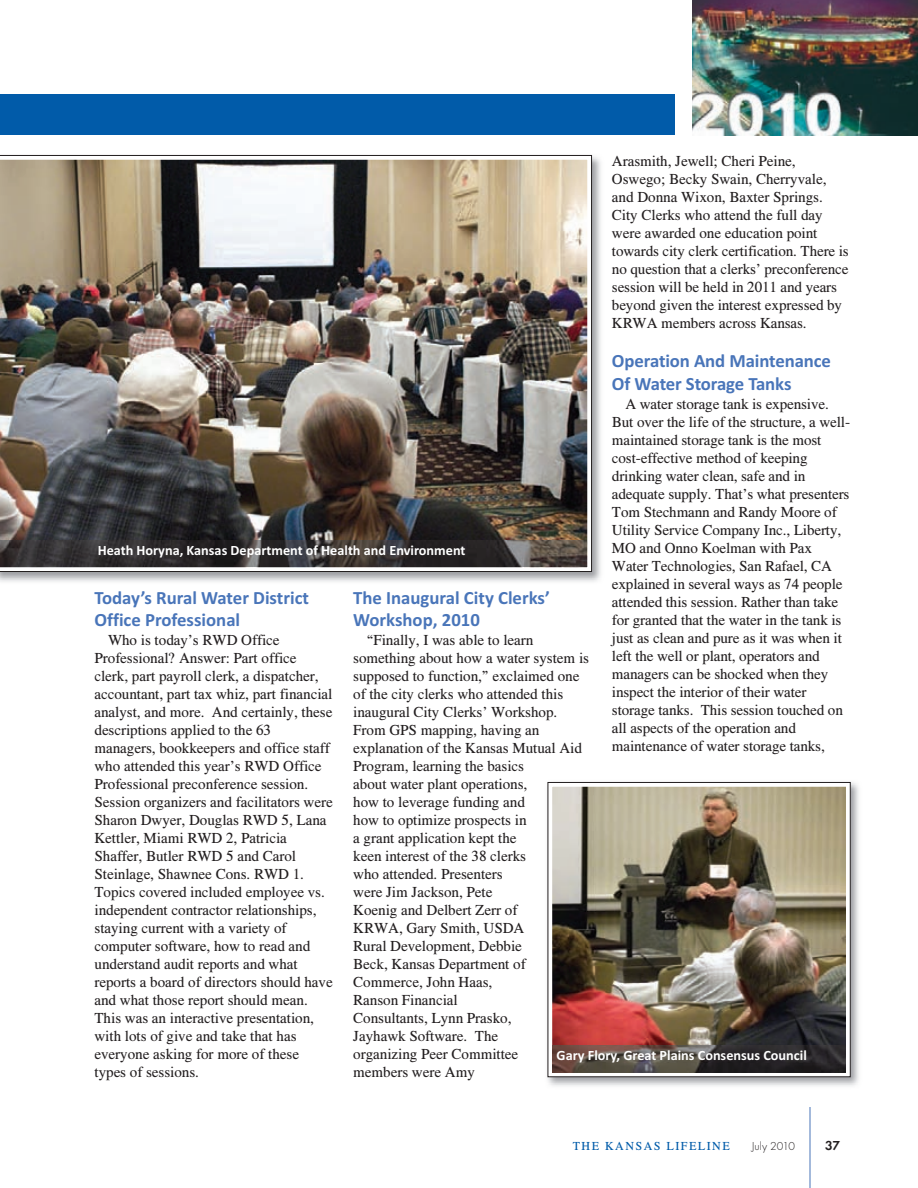
<style>
.page{position:relative;width:918px;height:1188px;background:#fff}
.page>*{position:absolute;margin:0;border:0;box-sizing:border-box;transform-origin:0 0}
.t1{font:700 18.75px/22.5px "Calibri";color:#4975b9}
.t2{font:15px/18px "Times CSATT";color:#231f20}
.t3{font:700 14.25px "Calibri";color:#fff}
.t4{font:600 13.5px "Futura T";color:#231f20}
.t5{font:12px "Times CSATT";letter-spacing:.125em;color:#015ba9}
.t6{font:300 12px "Futura T";color:#231f20}
</style>
<div class="page">
<hr style="left:810px;top:1107px;width:1px;height:81px;background:#4975b9">
<div style="left:0;top:94px;width:675px;height:41px;background:#015ba9"></div>
<img style="left:692px;top:0;width:226px;height:135px">
<img style="left:547px;top:781px;width:312px;height:305px">
<img style="left:553px;top:787px;width:292px;height:258px">
<div style="left:548px;top:782px;width:302px;height:295px;border:4px solid #fff"></div>
<img style="left:552px;top:1045px;width:294px;height:27px">
<img style="left:0;top:154px;width:601px;height:428px">
<img style="left:1px;top:155px;width:591px;height:417px">
<img style="left:1px;top:540px;width:586px;height:27px">
<hr style="left:0;top:148px;width:1px;height:429px;background:#fff">
<p class="t2" style="left:612px;top:153px;width:238px">Arasmith, Jewell; Cheri Peine, Oswego; Becky Swain, Cherryvale, and Donna Wixon, Baxter Springs.<br>City Clerks who attend the full day were awarded one education point towards city clerk certification. There is no question that a clerks’ preconference session will be held in 2011 and years beyond given the interest expressed by KRWA members across Kansas.</p>
<p class="t1" style="left:612px;top:351px;width:221px">Operation And Maintenance<br>Of Water Storage Tanks</p>
<p class="t2" style="left:612px;top:396px;width:240px;text-indent:14px">A water storage tank is expensive.<br>But over the life of the structure, a well&shy;maintained storage tank is the most cost-effective method of keeping drinking water clean, safe and in adequate supply. That’s what presenters Tom Stechmann and Randy Moore of Utility Service Company Inc., Liberty, MO and Onno Koelman with Pax Water Technologies, San Rafael, CA explained in several ways as 74 people attended this session. Rather than take for granted that the water in the tank is just as clean and pure as it was when it left the well or plant, operators and managers can be shocked when they inspect the interior of their water storage tanks. This session touched on all aspects of the operation and maintenance of water storage tanks,</p>
<p class="t3" style="left:98px;top:546px;width:369px">Heath Horyna, Kansas Department of Health and Environment</p>
<p class="t1" style="left:94px;top:588px;width:216px">Today’s Rural Water District<br>Office Professional</p>
<p class="t2" style="left:94px;top:633px;width:240px;text-indent:14px">Who is today’s RWD Office Professional? Answer: Part office clerk, part payroll clerk, a dispatcher, accountant, part tax whiz, part financial analyst, and more. And certainly, these descriptions applied to the 63 managers, bookkeepers and office staff who attended this year’s RWD Office Professional preconference session.<br>Session organizers and facilitators were Sharon Dwyer, Douglas RWD 5, Lana Kettler, Miami RWD 2, Patricia Shaffer, Butler RWD 5 and Carol Steinlage, Shawnee Cons. RWD 1.<br>Topics covered included employee vs. independent contractor relationships, staying current with a variety of computer software, how to read and understand audit reports and what reports a board of directors should have and what those report should mean.<br>This was an interactive presentation, with lots of give and take that has everyone asking for more of these types of sessions.</p>
<p class="t1" style="left:353px;top:588px;width:198px">The Inaugural City Clerks’<br>Workshop, 2010</p>
<p class="t2" style="left:353px;top:633px;width:237px;text-indent:14px">“Finally, I was able to learn something about how a water system is supposed to function,” exclaimed one of the city clerks who attended this inaugural City Clerks’ Workshop.<br>From GPS mapping, having an explanation of the Kansas Mutual Aid<br>Program, learning the basics<br>about water plant operations,<br>how to leverage funding and<br>how to optimize prospects in<br>a grant application kept the<br>keen interest of the 38 clerks<br>who attended. Presenters<br>were Jim Jackson, Pete<br>Koenig and Delbert Zerr of<br>KRWA, Gary Smith, USDA<br>Rural Development, Debbie<br>Beck, Kansas Department of<br>Commerce, John Haas,<br>Ranson Financial<br>Consultants, Lynn Prasko,<br>Jayhawk Software. The<br>organizing Peer Committee<br>members were Amy</p>
<p class="t3" style="left:557px;top:1051px;width:252px">Gary Flory, Great Plains Consensus Council</p>
<p class="t5" style="left:573px;top:1141px;width:158px">THE KANSAS LIFELINE</p>
<p class="t6" style="left:751px;top:1141px;width:45px">July 2010</p>
<p class="t4" style="left:825px;top:1140px;width:17px">37</p>
</div>
